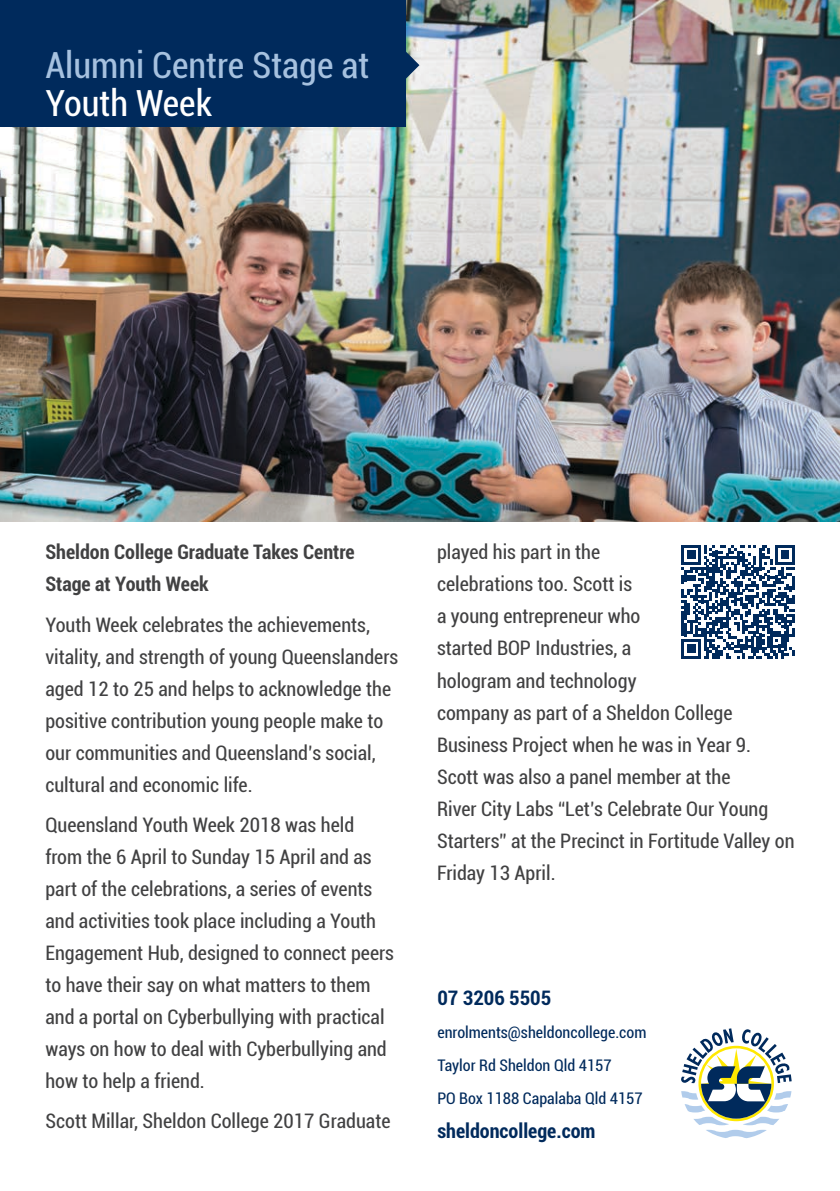
<style>
.page{position:relative;width:840px;height:1191px;background:#fff}
.page>*{position:absolute;margin:0;border:0;box-sizing:border-box;transform-origin:0 0}
.t1{font:condensed 36px "Roboto";color:#a6c1df}
.t2{font:condensed 36px "Roboto";color:#fff}
.t3{font:condensed 20px/32px "Roboto";color:#414142}
.t4{font:700 condensed 20px/32px "Roboto";color:#414142}
.t5{font:700 condensed 20px "Roboto";color:#002a5c}
.t6{font:condensed 16px/33.2px "Roboto";color:#002a5c}
</style>
<div class="page">
<img style="left:0;top:0;width:839px;height:522px">
<div style="left:0;top:0;width:405px;height:127px;background:#002a5c"></div>
<svg style="left:405px;top:51px;width:14px;height:28px"></svg>
<svg style="left:681px;top:545px;width:113px;height:113px"></svg>
<svg style="left:681px;top:1028px;width:110px;height:110px"></svg>
<h1 class="t1" style="left:45px;top:45px;width:325px">Alumni Centre Stage at</h1>
<h1 class="t2" style="left:45px;top:83px;width:168px">Youth Week</h1>
<p class="t4" style="left:45px;top:536px;width:310px">Sheldon College Graduate Takes Centre<br>Stage at Youth Week</p>
<p class="t3" style="left:45px;top:608px;width:354px">Youth Week celebrates the achievements, vitality, and strength of young Queenslanders aged 12 to 25 and helps to acknowledge the positive contribution young people make to our communities and Queensland’s social, cultural and economic life.</p>
<p class="t3" style="left:45px;top:808px;width:350px">Queensland Youth Week 2018 was held from the 6 April to Sunday 15 April and as part of the celebrations, a series of events and activities took place including a Youth Engagement Hub, designed to connect peers to have their say on what matters to them and a portal on Cyberbullying with practical ways on how to deal with Cyberbullying and how to help a friend.</p>
<p class="t3" style="left:45px;top:1104px;width:346px">Scott Millar, Sheldon College 2017 Graduate</p>
<p class="t3" style="left:437px;top:536px;width:359px">played his part in the<br>celebrations too. Scott is<br>a young entrepreneur who<br>started BOP Industries, a<br>hologram and technology<br>company as part of a Sheldon College<br>Business Project when he was in Year 9.<br>Scott was also a panel member at the<br>River City Labs “Let’s Celebrate Our Young<br>Starters” at the Precinct in Fortitude Valley on<br>Friday 13 April.</p>
<p class="t5" style="left:437px;top:986px;width:115px">07 3206 5505</p>
<p class="t6" style="left:437px;top:1015px;width:210px">enrolments@sheldoncollege.com<br>Taylor Rd Sheldon Qld 4157<br>PO Box 1188 Capalaba Qld 4157</p>
<p class="t5" style="left:437px;top:1119px;width:159px">sheldoncollege.com</p>
</div>
